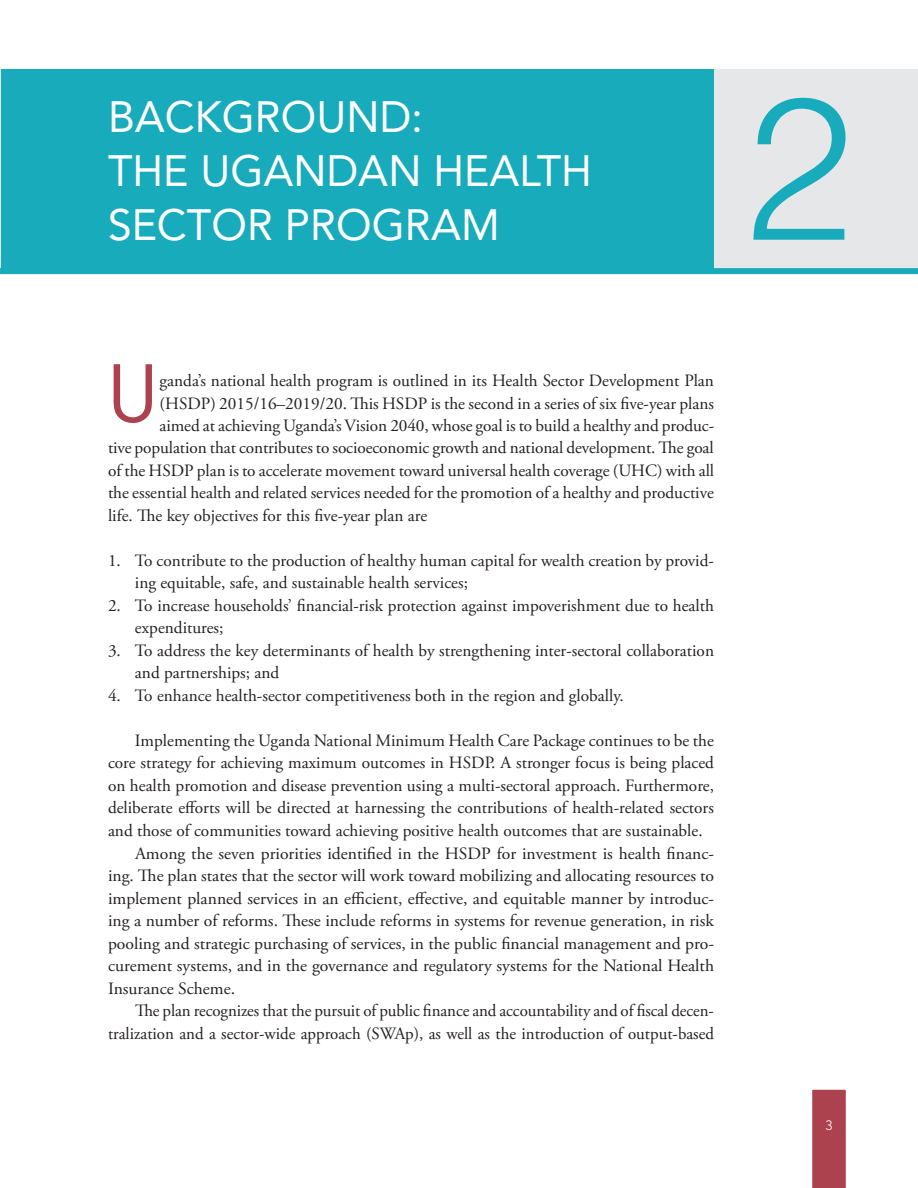
<style>
.page{position:relative;width:918px;height:1188px;background:#fff}
.page>*{position:absolute;margin:0;border:0;box-sizing:border-box;transform-origin:0 0}
.t1{font:300 201.3px "Helvetica LT Std";color:#17abbc}
.t2{font:78px "ITC Avant Garde Std";color:#ac424d}
.t3{font:43.5px/54px "Avenir LT Std";color:#fff}
.t4{font:17.25px/22.5px "Adobe Garamond Pro";color:#231f20}
.t5{font:300 13.5px "Avenir LT Std";color:#fff}
</style>
<div class="page">
<div style="left:812px;top:1089px;width:34px;height:99px;background:#ac424d"></div>
<div style="left:0;top:70px;width:918px;height:201px;background:#e6e7e9"></div>
<div style="left:1px;top:70px;width:713px;height:201px;background:#17abbc"></div>
<div style="left:0;top:268px;width:918px;height:6px;background:#17abbc"></div>
<h3 class="t3" style="left:108px;top:90px;width:486px">BACKGROUND:<br>THE UGANDAN HEALTH<br>SECTOR PROGRAM</h3>
<h1 class="t1" style="left:744px;top:43px;width:111px">2</h1>
<h2 class="t2" style="left:108px;top:347px;width:51px">U</h2>
<p class="t4" style="left:160px;top:370px;width:556px">ganda’s national health program is outlined in its Health Sector Development Plan</p>
<p class="t4" style="left:160px;top:392px;width:556px">(HSDP) 2015/16–2019/20. This HSDP is the second in a series of six five-year plans</p>
<p class="t4" style="left:160px;top:415px;width:556px">aimed at achieving Uganda’s Vision 2040, whose goal is to build a healthy and produc-</p>
<p class="t4" style="left:108px;top:437px;width:607px">tive population that contributes to socioeconomic growth and national development. The goal</p>
<p class="t4" style="left:108px;top:460px;width:608px">of the HSDP plan is to accelerate movement toward universal health coverage (UHC) with all</p>
<p class="t4" style="left:108px;top:482px;width:607px">the essential health and related services needed for the promotion of a healthy and productive</p>
<p class="t4" style="left:108px;top:505px;width:321px">life. The key objectives for this five-year plan are</p>
<p class="t4" style="left:135px;top:550px;width:581px;text-indent:-27px">1. To contribute to the production of healthy human capital for wealth creation by provid&shy;ing equitable, safe, and sustainable health services;</p>
<p class="t4" style="left:135px;top:595px;width:580px;text-indent:-27px">2. To increase households’ financial-risk protection against impoverishment due to health expenditures;</p>
<p class="t4" style="left:135px;top:640px;width:581px;text-indent:-27px">3. To address the key determinants of health by strengthening inter-sectoral collaboration and partnerships; and</p>
<p class="t4" style="left:108px;top:685px;width:517px">4. To enhance health-sector competitiveness both in the region and globally.</p>
<p class="t4" style="left:135px;top:730px;width:581px">Implementing the Uganda National Minimum Health Care Package continues to be the</p>
<p class="t4" style="left:108px;top:752px;width:608px">core strategy for achieving maximum outcomes in HSDP. A stronger focus is being placed</p>
<p class="t4" style="left:108px;top:775px;width:608px">on health promotion and disease prevention using a multi-sectoral approach. Furthermore,</p>
<p class="t4" style="left:108px;top:797px;width:607px">deliberate efforts will be directed at harnessing the contributions of health-related sectors</p>
<p class="t4" style="left:108px;top:820px;width:596px">and those of communities toward achieving positive health outcomes that are sustainable.</p>
<p class="t4" style="left:135px;top:842px;width:581px">Among the seven priorities identified in the HSDP for investment is health financ-</p>
<p class="t4" style="left:108px;top:865px;width:607px">ing. The plan states that the sector will work toward mobilizing and allocating resources to</p>
<p class="t4" style="left:108px;top:887px;width:608px">implement planned services in an efficient, effective, and equitable manner by introduc-</p>
<p class="t4" style="left:108px;top:910px;width:607px">ing a number of reforms. These include reforms in systems for revenue generation, in risk</p>
<p class="t4" style="left:108px;top:932px;width:608px">pooling and strategic purchasing of services, in the public financial management and pro-</p>
<p class="t4" style="left:108px;top:955px;width:608px">curement systems, and in the governance and regulatory systems for the National Health</p>
<p class="t4" style="left:108px;top:977px;width:129px">Insurance Scheme.</p>
<p class="t4" style="left:135px;top:1000px;width:581px">The plan recognizes that the pursuit of public finance and accountability and of fiscal decen-</p>
<p class="t4" style="left:108px;top:1022px;width:608px">tralization and a sector-wide approach (SWAp), as well as the introduction of output-based</p>
<p class="t5" style="left:826px;top:1117px;width:9px">3</p>
</div>
